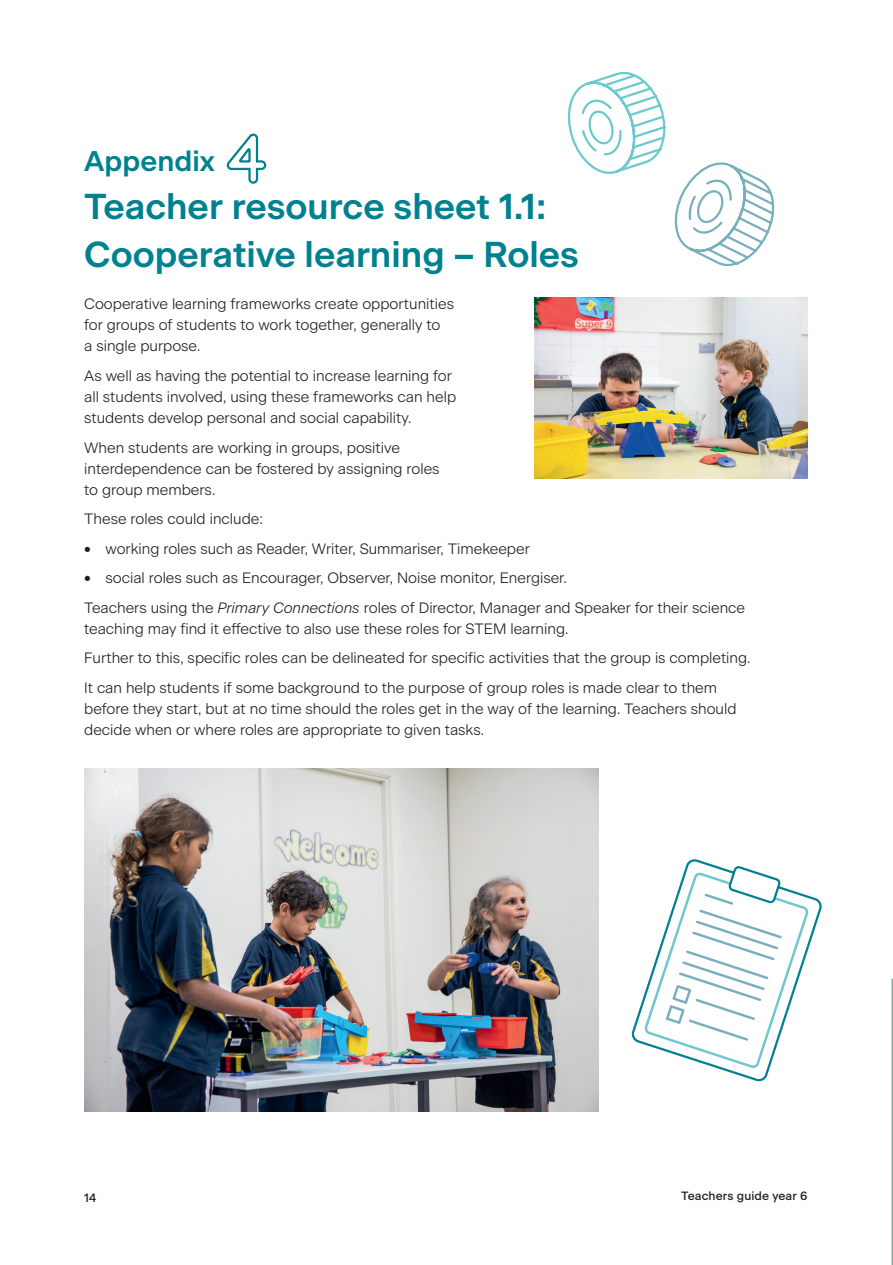
<style>
.page{position:relative;width:893px;height:1265px;background:#fff}
.page>*{position:absolute;margin:0;border:0;box-sizing:border-box;transform-origin:0 0}
.Heading_-_Main{font:600 36px/48px "Beausite Classic";color:#00818f}
.Heading_-_Activity{font:600 28.5px "Beausite Classic";color:#00818f}
.Body_-_Main{font:300 15px/21px "Beausite Classic";color:#231f20}
.t1{font:500 12px "Beausite Classic";letter-spacing:.01em;color:#231f20}
.s1{font-weight:900}
.s2{font-style:italic}
</style>
<div class="page">
<svg style="left:567px;top:71px;width:208px;height:196px"></svg>
<svg style="left:631px;top:859px;width:191px;height:223px"></svg>
<svg style="left:226px;top:134px;width:41px;height:50px"></svg>
<img style="left:534px;top:297px;width:273px;height:181px">
<img style="left:84px;top:768px;width:515px;height:344px">
<svg style="left:891px;top:978px;width:2px;height:287px"></svg>
<p class="Heading_-_Activity" style="left:84px;top:139px;width:132px">Appendix</p>
<p class="Heading_-_Main" style="left:84px;top:180px;width:496px">Teacher resource sheet 1.1:<br>Cooperative learning – Roles</p>
<p class="Body_-_Main" style="left:84px;top:292px;width:371px">Cooperative learning frameworks create opportunities for groups of students to work together, generally to<br>a single purpose.</p>
<p class="Body_-_Main" style="left:84px;top:364px;width:373px">As well as having the potential to increase learning for all students involved, using these frameworks can help students develop personal and social capability.</p>
<p class="Body_-_Main" style="left:84px;top:435px;width:357px">When students are working in groups, positive interdependence can be fostered by assigning roles to group members.</p>
<p class="Body_-_Main" style="left:84px;top:507px;width:180px">These roles could include:</p>
<p class="Body_-_Main" style="left:84px;top:536px;width:447px"><span class="s1">•</span> working roles such as Reader, Writer, Summariser, Timekeeper</p>
<p class="Body_-_Main" style="left:84px;top:566px;width:484px"><span class="s1">•</span> social roles such as Encourager, Observer, Noise monitor, Energiser.</p>
<p class="Body_-_Main" style="left:84px;top:595px;width:662px">Teachers using the <span class="s2">Primary Connections</span> roles of Director, Manager and Speaker for their science teaching may find it effective to also use these roles for STEM learning.</p>
<p class="Body_-_Main" style="left:84px;top:646px;width:667px">Further to this, specific roles can be delineated for specific activities that the group is completing.</p>
<p class="Body_-_Main" style="left:84px;top:675px;width:653px">It can help students if some background to the purpose of group roles is made clear to them before they start, but at no time should the roles get in the way of the learning. Teachers should decide when or where roles are appropriate to given tasks.</p>
<p class="t1" style="left:84px;top:1188px;width:14px">14</p>
<p class="t1" style="left:681px;top:1186px;width:128px">Teachers guide year 6</p>
</div>
